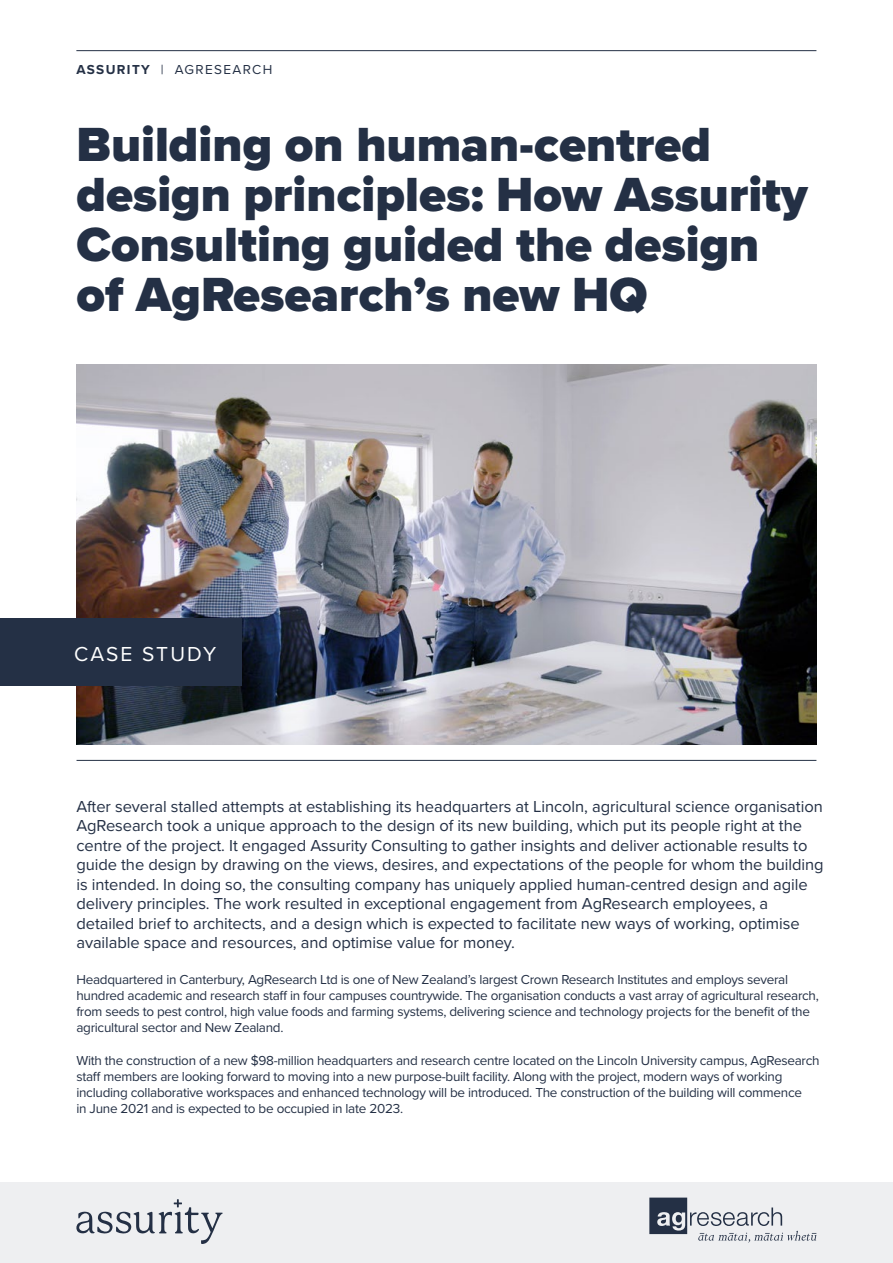
<style>
.page{position:relative;width:893px;height:1263px;background:#fff}
.page>*{position:absolute;margin:0;border:0;box-sizing:border-box;transform-origin:0 0}
.t1{font:900 49.65px/49.7px "Proxima Nova";color:#243045}
.t2{font:21px "Proxima Nova";letter-spacing:.095em;color:#fff}
.t3{font:16.5px/19.5px "Proxima Nova";letter-spacing:-.005em;color:#243045}
.t4{font:13.5px/16.2px "Proxima Nova";letter-spacing:-.02em;color:#243045}
.t5{font:13.5px "Proxima Nova";letter-spacing:.1em;color:#243045}
.s1{font-weight:700}
</style>
<div class="page">
<img style="left:76px;top:365px;width:740px;height:380px">
<hr style="left:77px;top:760px;width:739px;height:1px;background:#243045">
<hr style="left:76px;top:50px;width:740px;height:1px;background:#243045">
<div style="left:0;top:619px;width:242px;height:67px;background:#243045"></div>
<div style="left:0;top:1182px;width:893px;height:81px;background:#eeeff1"></div>
<svg style="left:76px;top:1199px;width:147px;height:45px"></svg>
<svg style="left:649px;top:1197px;width:167px;height:45px"></svg>
<p class="t5" style="left:76px;top:61px;width:197px"><span class="s1">ASSURITY</span> | AGRESEARCH</p>
<h1 class="t1" style="left:76px;top:123px;width:733px">Building on human-centred design principles: How Assurity<br>Consulting guided the design of AgResearch’s new HQ</h1>
<h2 class="t2" style="left:74px;top:641px;width:144px">CASE STUDY</h2>
<p class="t3" style="left:76px;top:796px;width:749px">After several stalled attempts at establishing its headquarters at Lincoln, agricultural science organisation AgResearch took a unique approach to the design of its new building, which put its people right at the centre of the project. It engaged Assurity Consulting to gather insights and deliver actionable results to guide the design by drawing on the views, desires, and expectations of the people for whom the building is intended. In doing so, the consulting company has uniquely applied human-centred design and agile delivery principles. The work resulted in exceptional engagement from AgResearch employees, a detailed brief to architects, and a design which is expected to facilitate new ways of working, optimise available space and resources, and optimise value for money.</p>
<p class="t4" style="left:76px;top:971px;width:744px">Headquartered in Canterbury, AgResearch Ltd is one of New Zealand’s largest Crown Research Institutes and employs several hundred academic and research staff in four campuses countrywide. The organisation conducts a vast array of agricultural research, from seeds to pest control, high value foods and farming systems, delivering science and technology projects for the benefit of the agricultural sector and New Zealand.</p>
<p class="t4" style="left:76px;top:1052px;width:745px">With the construction of a new $98-million headquarters and research centre located on the Lincoln University campus, AgResearch staff members are looking forward to moving into a new purpose-built facility. Along with the project, modern ways of working including collaborative workspaces and enhanced technology will be introduced. The construction of the building will commence<br>in June 2021 and is expected to be occupied in late 2023.</p>
</div>
